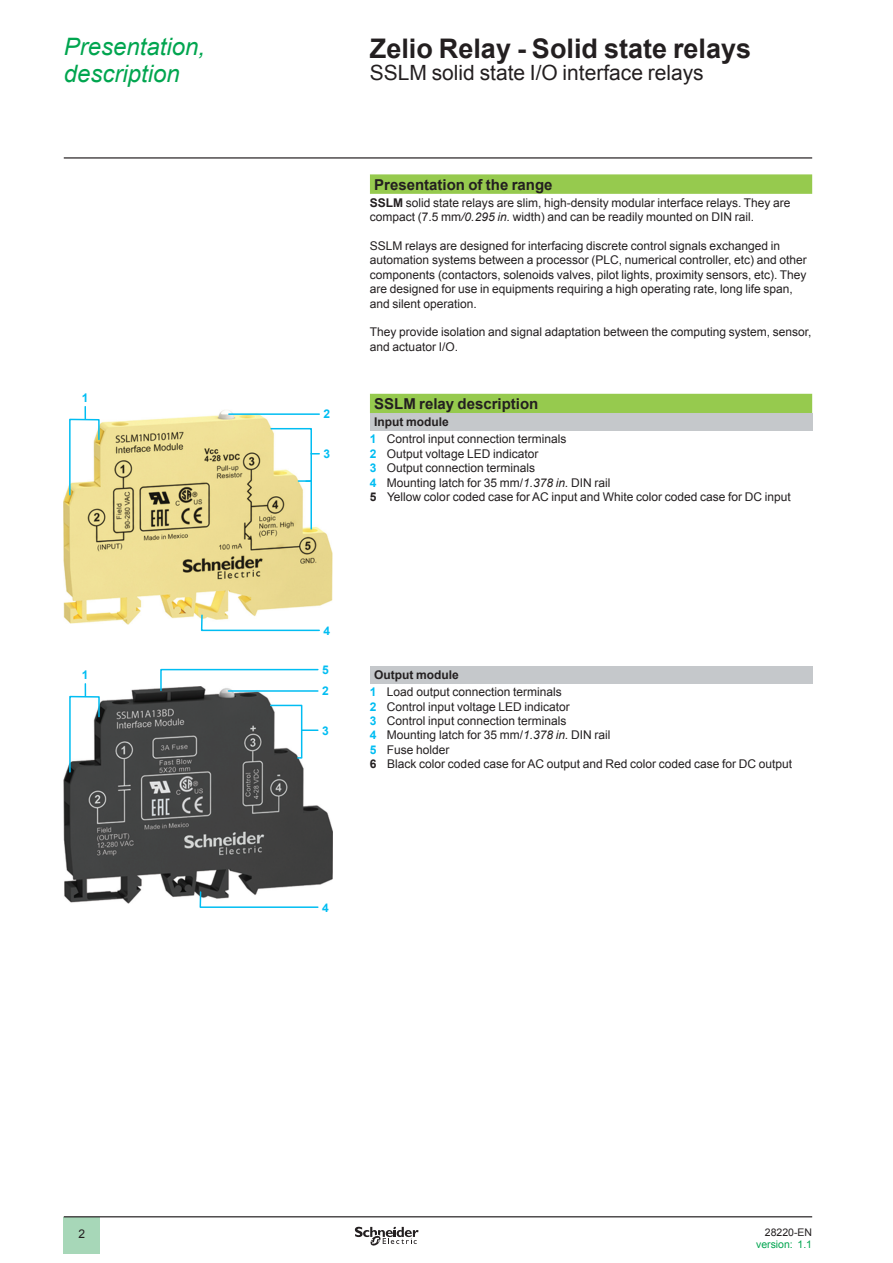
<style>
.page{position:relative;width:893px;height:1263px;background:#fff}
.page>*{position:absolute;margin:0;border:0;box-sizing:border-box;transform-origin:0 0}
.t1{font:700 27px "Arial";color:#231f20}
.t2{font:italic 24px/27px "Arial";color:#00a54f}
.t3{font:21px "Arial";color:#231f20}
.t4{font:700 15px "Arial";color:#231f20}
.t5{font:12px/14.4px "Arial";color:#231f20}
.t6{font:700 12px/20.5px "Arial";color:#01bdf2}
.t7{font:10.5px "Arial";color:#00a54f}
.t8{font:10.5px "Arial";color:#231f20}
.s1{font-weight:700}
.s2{font-style:italic}
.s3{font-weight:700;color:#01bdf2}
</style>
<div class="page">
<hr style="left:64px;top:157px;width:748px;height:2px;background:#231f20">
<div style="left:64px;top:1217px;width:36px;height:37px;background:#a7d7b8"></div>
<hr style="left:64px;top:1216px;width:748px;height:1px;background:#231f20">
<svg style="left:355px;top:1226px;width:64px;height:20px"></svg>
<svg style="left:370px;top:174px;width:442px;height:239px"></svg>
<div style="left:370px;top:413px;width:442px;height:17px;background:#c5c8cb"></div>
<div style="left:370px;top:666px;width:442px;height:17px;background:#c5c8cb"></div>
<img style="left:64px;top:688px;width:268px;height:215px">
<svg style="left:199px;top:890px;width:120px;height:18px"></svg>
<svg style="left:68px;top:684px;width:32px;height:89px"></svg>
<svg style="left:159px;top:668px;width:160px;height:24px"></svg>
<svg style="left:269px;top:704px;width:49px;height:55px"></svg>
<img style="left:64px;top:410px;width:268px;height:214px">
<svg style="left:200px;top:614px;width:121px;height:18px"></svg>
<hr style="left:229px;top:413px;width:90px;height:2px;background:#01bdf2">
<svg style="left:68px;top:407px;width:32px;height:89px"></svg>
<hr style="left:310px;top:481px;width:2px;height:48px;background:#01bdf2">
<svg style="left:270px;top:427px;width:49px;height:56px"></svg>
<h2 class="t2" style="left:64px;top:34px;width:143px">Presentation, description</h2>
<h1 class="t1" style="left:370px;top:30px;width:383px">Zelio Relay - Solid state relays</h1>
<h3 class="t3" style="left:370px;top:59px;width:335px">SSLM solid state I/O interface relays</h3>
<p class="t4" style="left:374px;top:174px;width:180px">Presentation of the range</p>
<p class="t5" style="left:370px;top:196px;width:422px"><span class="s1">SSLM</span> solid state relays are slim, high-density modular interface relays. They are compact (7.5 mm<span class="s2">/0.295 in.</span> width) and can be readily mounted on DIN rail.</p>
<p class="t5" style="left:370px;top:239px;width:438px">SSLM relays are designed for interfacing discrete control signals exchanged in automation systems between a processor (PLC, numerical controller, etc) and other components (contactors, solenoids valves, pilot lights, proximity sensors, etc). They are designed for use in equipments requiring a high operating rate, long life span, and silent operation.</p>
<p class="t5" style="left:370px;top:325px;width:443px">They provide isolation and signal adaptation between the computing system, sensor, and actuator I/O.</p>
<p class="t6" style="left:82px;top:388px;width:8px">1</p>
<p class="t6" style="left:323px;top:404px;width:8px">2</p>
<p class="t6" style="left:323px;top:444px;width:8px">3</p>
<p class="t4" style="left:374px;top:394px;width:166px">SSLM relay description</p>
<p class="t5" style="left:370px;top:413px;width:198px;line-height:17.2px;text-indent:4px"><span class="s1">Input module<br></span><span class="s3">1</span> Control input connection terminals</p>
<p class="t5" style="left:370px;top:447px;width:422px"><span class="s3">2</span> Output voltage LED indicator<br><span class="s3">3</span> Output connection terminals<br><span class="s3">4</span> Mounting latch for 35 mm/<span class="s2">1.378 in.</span> DIN rail<br><span class="s1">5</span> Yellow color coded case for AC input and White color coded case for DC input</p>
<p class="t6" style="left:323px;top:621px;width:8px">4</p>
<p class="t6" style="left:82px;top:665px;width:8px">1</p>
<p class="t6" style="left:322px;top:660px;width:8px">5<br>2</p>
<p class="t6" style="left:322px;top:721px;width:8px">3</p>
<p class="t5" style="left:370px;top:666px;width:193px;line-height:17.2px;text-indent:4px"><span class="s1">Output module<br></span><span class="s3">1</span> Load output connection terminals</p>
<p class="t5" style="left:370px;top:699px;width:424px"><span class="s3">2</span> Control input voltage LED indicator<br><span class="s3">3</span> Control input connection terminals<br><span class="s3">4</span> Mounting latch for 35 mm/<span class="s2">1.378 in.</span> DIN rail<br><span class="s3">5</span> Fuse holder<br><span class="s1">6</span> Black color coded case for AC output and Red color coded case for DC output</p>
<p class="t6" style="left:322px;top:898px;width:8px">4</p>
<p class="t5" style="left:79px;top:1227px;width:8px">2</p>
<p class="t8" style="left:765px;top:1225px;width:49px">28220-EN</p>
<p class="t7" style="left:756px;top:1238px;width:58px">version: 1.1</p>
</div>
